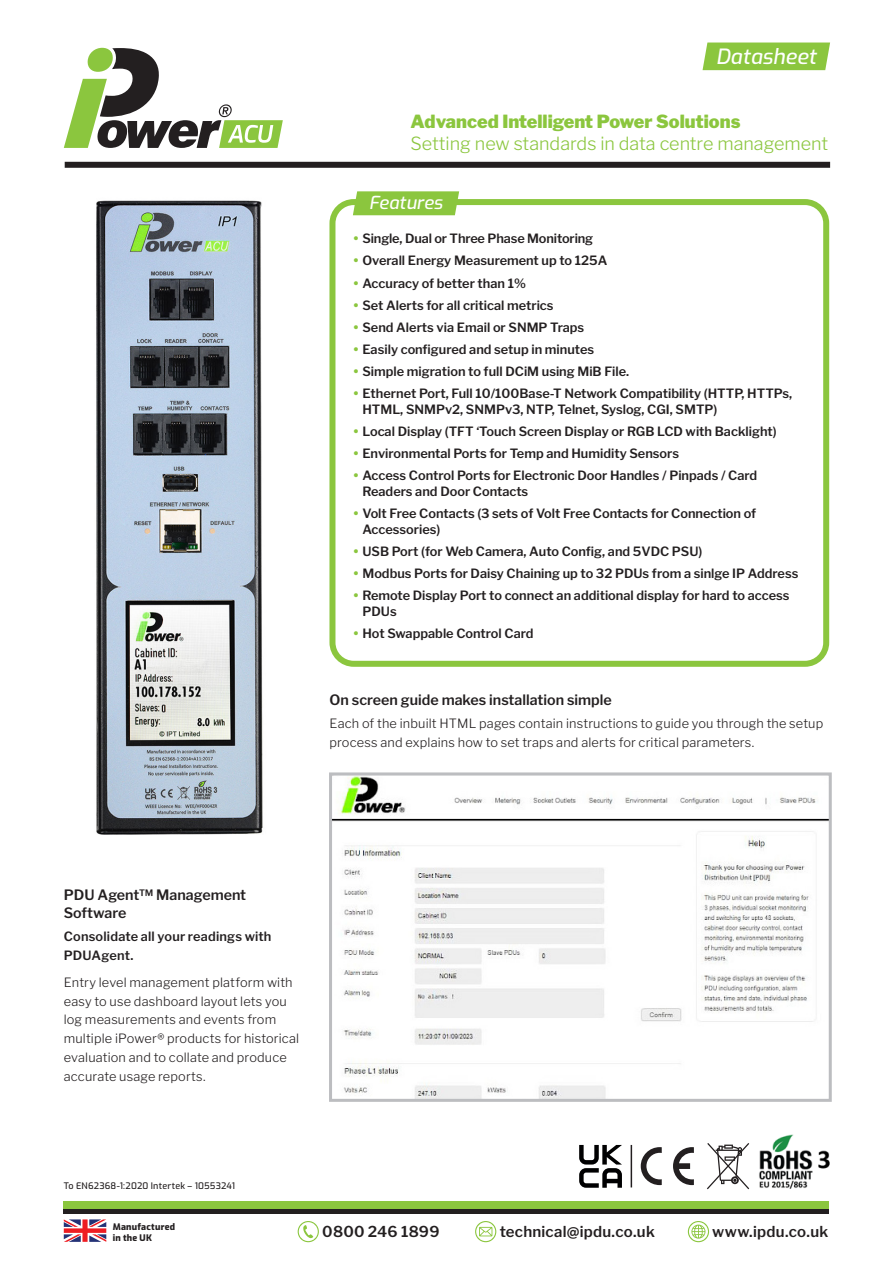
<style>
.page{position:relative;width:893px;height:1263px;background:#fff}
.page>*{position:absolute;margin:0;border:0;box-sizing:border-box;transform-origin:0 0}
.t1{font:italic 500 21px "Exo";color:#fff}
.t2{font:300 18px "Libre Franklin";color:#8bc63e}
.t3{font:900 18px "Libre Franklin";color:#8bc63e}
.t4{font:italic 500 18px "Exo";color:#fff}
.t5{font:600 15px "Libre Franklin";letter-spacing:.015em;color:#231f20}
.t6{font:600 14.25px/18px "Libre Franklin";color:#231f20}
.t7{font:600 12.75px/15.8px "Libre Franklin";color:#231f20}
.t8{font:300 12.75px/18.8px "Libre Franklin";letter-spacing:.01em;color:#231f20}
.t9{font:500 9px "Exo";letter-spacing:.02em;color:#231f20}
.t10{font:800 9px/10.5px "Exo";letter-spacing:.025em;color:#231f20}
.s1{font-weight:900;color:#8bc63e}
</style>
<div class="page">
<svg style="left:688px;top:1221px;width:21px;height:21px"></svg>
<svg style="left:298px;top:1221px;width:21px;height:21px"></svg>
<svg style="left:475px;top:1221px;width:21px;height:21px"></svg>
<div style="left:702px;top:43px;width:128px;height:27px;background:#8bc63e"></div>
<div style="left:65px;top:162px;width:765px;height:6px;background:#231f20"></div>
<svg style="left:64px;top:48px;width:219px;height:100px"></svg>
<svg style="left:707px;top:1143px;width:42px;height:46px"></svg>
<svg style="left:673px;top:1147px;width:21px;height:38px"></svg>
<svg style="left:641px;top:1147px;width:21px;height:38px"></svg>
<svg style="left:579px;top:1145px;width:43px;height:43px"></svg>
<hr style="left:631px;top:1145px;width:1px;height:42px;background:#231f20">
<img style="left:759px;top:1134px;width:71px;height:55px">
<div style="left:64px;top:1201px;width:765px;height:9px;background:#8bc63e"></div>
<hr style="left:64px;top:1210px;width:765px;height:4px;background:#231f20">
<svg style="left:64px;top:1219px;width:42px;height:23px"></svg>
<img style="left:96px;top:200px;width:167px;height:634px">
<div style="left:329px;top:199px;width:500px;height:468px;border:6px solid #8bc63e;border-radius:21px"></div>
<svg style="left:353px;top:191px;width:106px;height:24px;background:#8fc846"></svg>
<img style="left:333px;top:776px;width:495px;height:322px">
<div style="left:329px;top:772px;width:503px;height:330px;border:3px solid #bcbdc0"></div>
<h1 class="t1" style="left:716px;top:40px;width:102px">Datasheet</h1>
<h2 class="t3" style="left:411px;top:107px;width:331px">Advanced Intelligent Power Solutions</h2>
<h2 class="t2" style="left:411px;top:129px;width:419px">Setting new standards in data centre management</h2>
<h2 class="t4" style="left:369px;top:190px;width:75px">Features</h2>
<p class="t7" style="left:354px;top:230px;width:241px"><span class="s1">•</span> Single, Dual or Three Phase Monitoring</p>
<p class="t7" style="left:354px;top:252px;width:255px"><span class="s1">•</span> Overall Energy Measurement up to 125A</p>
<p class="t7" style="left:354px;top:274px;width:174px"><span class="s1">•</span> Accuracy of better than 1%</p>
<p class="t7" style="left:354px;top:296px;width:201px"><span class="s1">•</span> Set Alerts for all critical metrics</p>
<p class="t7" style="left:354px;top:318px;width:232px"><span class="s1">•</span> Send Alerts via Email or SNMP Traps</p>
<p class="t7" style="left:354px;top:340px;width:242px"><span class="s1">•</span> Easily configured and setup in minutes</p>
<p class="t7" style="left:354px;top:362px;width:277px"><span class="s1">•</span> Simple migration to full DCiM using MiB File.</p>
<p class="t7" style="left:362px;top:385px;width:431px;text-indent:-9px"><span class="s1">•</span> Ethernet Port, Full 10/100Base-T Network Compatibility (HTTP, HTTPs,<br>HTML, SNMPv2, SNMPv3, NTP, Telnet, Syslog, CGI, SMTP)</p>
<p class="t7" style="left:354px;top:422px;width:424px"><span class="s1">•</span> Local Display (TFT ‘Touch Screen Display or RGB LCD with Backlight)</p>
<p class="t7" style="left:354px;top:445px;width:327px"><span class="s1">•</span> Environmental Ports for Temp and Humidity Sensors</p>
<p class="t7" style="left:362px;top:467px;width:396px;text-indent:-9px"><span class="s1">•</span> Access Control Ports for Electronic Door Handles / Pinpads / Card<br>Readers and Door Contacts</p>
<p class="t7" style="left:362px;top:505px;width:395px;text-indent:-9px"><span class="s1">•</span> Volt Free Contacts (3 sets of Volt Free Contacts for Connection of<br>Accessories)</p>
<p class="t7" style="left:354px;top:542px;width:350px"><span class="s1">•</span> USB Port (for Web Camera, Auto Config, and 5VDC PSU)</p>
<p class="t7" style="left:354px;top:565px;width:446px"><span class="s1">•</span> Modbus Ports for Daisy Chaining up to 32 PDUs from a sinlge IP Address</p>
<p class="t7" style="left:362px;top:587px;width:429px;text-indent:-9px"><span class="s1">•</span> Remote Display Port to connect an additional display for hard to access<br>PDUs</p>
<p class="t7" style="left:354px;top:625px;width:181px"><span class="s1">•</span> Hot Swappable Control Card</p>
<p class="t6" style="left:329px;top:689px;width:284px">On screen guide makes installation simple</p>
<p class="t8" style="left:329px;top:713px;width:495px">Each of the inbuilt HTML pages contain instructions to guide you through the setup process and explains how to set traps and alerts for critical parameters.</p>
<p class="t6" style="left:64px;top:884px;width:184px">PDU Agent™ Management<br>Software</p>
<p class="t7" style="left:64px;top:926px;width:209px;line-height:18.8px">Consolidate all your readings with<br>PDUAgent.</p>
<p class="t8" style="left:64px;top:972px;width:237px">Entry level management platform with easy to use dashboard layout lets you log measurements and events from multiple iPower® products for historical evaluation and to collate and produce accurate usage reports.</p>
<p class="t9" style="left:64px;top:1179px;width:173px">To EN62368-1:2020 Intertek – 10553241</p>
<p class="t10" style="left:113px;top:1221px;width:64px">Manufactured in the UK</p>
<p class="t5" style="left:322px;top:1220px;width:119px">0800 246 1899</p>
<p class="t5" style="left:500px;top:1220px;width:157px">technical@ipdu.co.uk</p>
<p class="t5" style="left:712px;top:1220px;width:118px">www.ipdu.co.uk</p>
</div>
